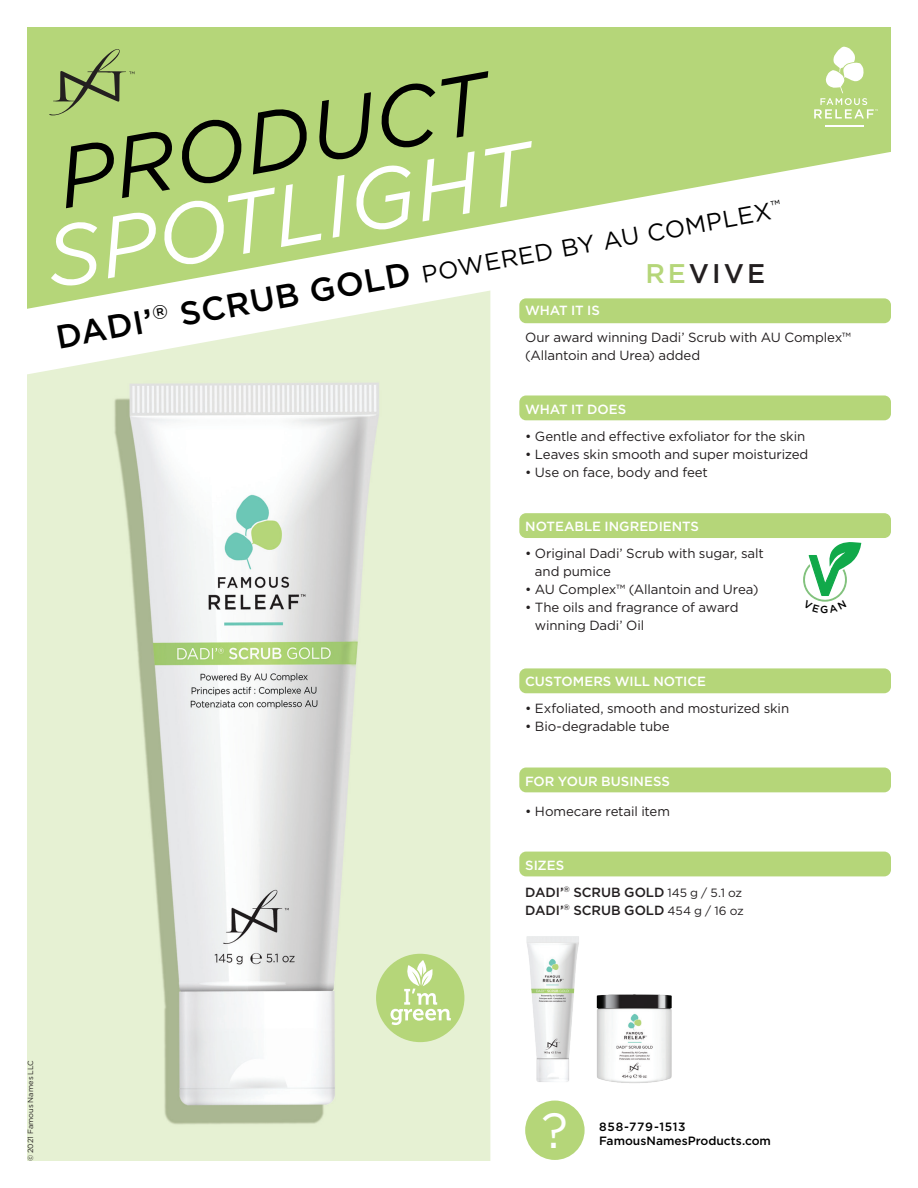
<style>
.page{position:relative;width:918px;height:1188px;background:#fff}
.page>*{position:absolute;margin:0;border:0;box-sizing:border-box;transform-origin:0 0}
.t1{font:italic 85.5px "Gotham";color:#fff}
.t2{font:italic 85.5px "Gotham";color:#000}
.t3{font:49.5px "Gotham";color:#fff}
.t4{font:500 27px "Gotham";letter-spacing:.11em;color:#231f20}
.t5{font:24px "Gotham";color:#000}
.t6{font:13.35px/18px "Gotham";letter-spacing:-.01em;color:#231f20}
.t7{font:500 13.35px "Gotham";letter-spacing:-.005em;color:#fff}
.t8{font:500 13.35px "Gotham";letter-spacing:-.005em;color:#231f20}
.t9{font:500 12px "Gotham";color:#000}
.t10{font:500 12px "Gotham";letter-spacing:.06em;color:#000}
.t11{font:7.5px "Gotham";letter-spacing:.01em;color:#231f20}
.s1{font-weight:500;font-size:33px}
.s2{color:#b5d679}
.s3{font-weight:400;font-size:12px}
</style>
<div class="page">
<img style="left:27px;top:309px;width:463px;height:852px">
<div style="left:525px;top:1101px;width:60px;height:59px;background:#b5d679;border-radius:50%"></div>
<svg style="left:27px;top:27px;width:864px;height:282px;fill:#b5d679"></svg>
<svg style="left:49px;top:49px;width:86px;height:66px;background:#9eb96b"></svg>
<hr style="left:825px;top:125px;width:39px;height:2px;background:#fff">
<svg style="left:814px;top:46px;width:64px;height:73px"></svg>
<img style="left:526px;top:936px;width:146px;height:176px">
<div style="left:376px;top:954px;width:88px;height:88px;background:#b5d679;border-radius:50%"></div>
<svg style="left:390px;top:960px;width:61px;height:65px"></svg>
<div style="left:519px;top:298px;width:372px;height:25px;background:#b5d679;border-radius:7px"></div>
<div style="left:519px;top:668px;width:372px;height:25px;background:#b5d679;border-radius:7px"></div>
<div style="left:519px;top:768px;width:372px;height:24px;background:#b5d679;border-radius:7px"></div>
<div style="left:519px;top:852px;width:372px;height:24px;background:#b5d679;border-radius:7px"></div>
<div style="left:519px;top:513px;width:372px;height:25px;background:#b5d679;border-radius:7px"></div>
<div style="left:519px;top:395px;width:372px;height:25px;background:#b5d679;border-radius:7px"></div>
<svg style="left:803px;top:542px;width:58px;height:60px"></svg>
<p class="t2" style="left:50px;top:132px;width:437px;rotate:-10deg">PRODUCT</p>
<p class="t1" style="left:38px;top:211px;width:493px;rotate:-10deg">SPOTLIGHT</p>
<p class="t5" style="left:54px;top:325px;width:737px;rotate:-10deg"><span class="s1">DADI’</span><sup>®</sup> <span class="s1">SCRUB GOLD</span> POWERED BY AU COMPLEX<sup>™</sup></p>
<p class="t4" style="left:645px;top:258px;width:121px"><span class="s2">RE</span>VIVE</p>
<p class="t7" style="left:525px;top:303px;width:76px">WHAT IT IS</p>
<p class="t6" style="left:525px;top:328px;width:327px">Our award winning Dadi’ Scrub with AU Complex™ (Allantoin and Urea) added</p>
<p class="t7" style="left:525px;top:402px;width:103px">WHAT IT DOES</p>
<p class="t6" style="left:525px;top:427px;width:282px">• Gentle and effective exfoliator for the skin</p>
<p class="t6" style="left:525px;top:445px;width:285px">• Leaves skin smooth and super moisturized</p>
<p class="t6" style="left:525px;top:463px;width:184px">• Use on face, body and feet</p>
<p class="t7" style="left:525px;top:519px;width:175px">NOTEABLE INGREDIENTS</p>
<p class="t6" style="left:535px;top:544px;width:230px;text-indent:-10px">• Original Dadi’ Scrub with sugar, salt and pumice</p>
<p class="t6" style="left:525px;top:580px;width:235px">• AU Complex™ (Allantoin and Urea)</p>
<p class="t6" style="left:535px;top:598px;width:205px;text-indent:-10px">• The oils and fragrance of award winning Dadi’ Oil</p>
<p class="t7" style="left:525px;top:674px;width:182px">CUSTOMERS WILL NOTICE</p>
<p class="t6" style="left:525px;top:699px;width:265px">• Exfoliated, smooth and mosturized skin</p>
<p class="t6" style="left:525px;top:717px;width:146px">• Bio-degradable tube</p>
<p class="t7" style="left:525px;top:774px;width:146px">FOR YOUR BUSINESS</p>
<p class="t6" style="left:525px;top:802px;width:146px">• Homecare retail item</p>
<p class="t7" style="left:525px;top:858px;width:41px">SIZES</p>
<p class="t8" style="left:525px;top:885px;width:218px">DADI’<sup>®</sup> SCRUB GOLD <span class="s3">145 g / 5.1 oz</span></p>
<p class="t8" style="left:525px;top:903px;width:220px">DADI’<sup>®</sup> SCRUB GOLD <span class="s3">454 g / 16 oz</span></p>
<p class="t11" style="left:26px;top:1161px;width:103px;rotate:-90deg">© 2021 Famous Names LLC</p>
<p class="t3" style="left:542px;top:1104px;width:28px">?</p>
<p class="t10" style="left:599px;top:1120px;width:88px">858-779-1513</p>
<p class="t9" style="left:599px;top:1134px;width:173px">FamousNamesProducts.com</p>
</div>
